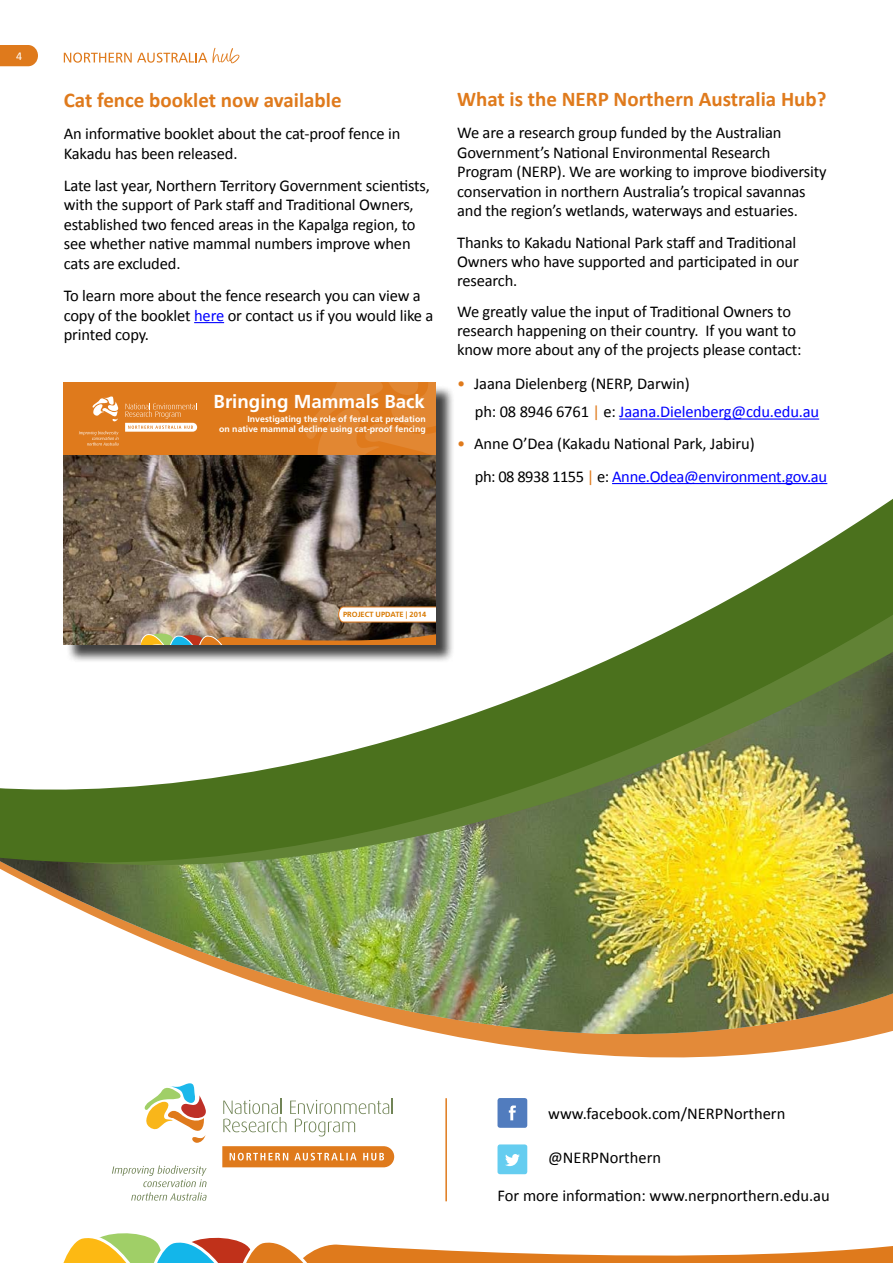
<style>
.page{position:relative;width:893px;height:1263px;background:#fff}
.page>*{position:absolute;margin:0;border:0;box-sizing:border-box;transform-origin:0 0}
.t1{font:700 21px "Calibri";color:#df7a1c}
.t2{font:700 18.75px "Frutiger LT Std";color:#fff}
.t3{font:16.5px/19.5px "Calibri";letter-spacing:-.01em;color:#000}
.t4{font:12px "Calibri";color:#fff}
.t5{font:700 8.7px/10.1px "Frutiger LT Std";color:#fff;text-align:right}
.t6{font:700 7.5px "Frutiger LT Std";color:#d87900}
.s1{color:#00f}
.s2{color:#df7a1c}
</style>
<div class="page">
<svg style="left:64px;top:1233px;width:829px;height:30px"></svg>
<svg style="left:64px;top:53px;width:143px;height:10px"></svg>
<svg style="left:213px;top:48px;width:26px;height:15px"></svg>
<svg style="left:0;top:45px;width:38px;height:21px"></svg>
<hr style="left:445px;top:1098px;width:2px;height:103px;background:#df7a1c">
<img style="left:275px;top:989px;width:618px;height:126px">
<img style="left:119px;top:928px;width:774px;height:57px">
<img style="left:0;top:322px;width:893px;height:606px">
<div style="left:497px;top:1098px;width:30px;height:30px;background:#517cbe;border-radius:3px"></div>
<svg style="left:509px;top:1105px;width:7px;height:15px"></svg>
<div style="left:497px;top:1144px;width:30px;height:30px;background:#65cdf0;border-radius:3px"></div>
<svg style="left:505px;top:1154px;width:15px;height:12px"></svg>
<svg style="left:223px;top:1099px;width:170px;height:37px"></svg>
<svg style="left:144px;top:1083px;width:62px;height:60px"></svg>
<svg style="left:112px;top:1165px;width:95px;height:35px"></svg>
<svg style="left:222px;top:1146px;width:172px;height:21px;background:#e38b3a"></svg>
<hr style="left:194px;top:322px;width:30px;height:1px;background:#00f">
<div style="left:66px;top:384px;width:389px;height:279px;background:#000;opacity:.75"></div>
<svg style="left:64px;top:382px;width:372px;height:263px;background:#6b5c4d"></svg>
<div style="left:64px;top:383px;width:372px;height:72px;background:#df7a1c"></div>
<svg style="left:79px;top:396px;width:118px;height:50px"></svg>
<svg style="left:306px;top:383px;width:130px;height:71px"></svg>
<img style="left:141px;top:606px;width:295px;height:39px">
<hr style="left:619px;top:418px;width:200px;height:2px;background:#00f">
<hr style="left:612px;top:483px;width:215px;height:1px;background:#00f">
<p class="t4" style="left:16px;top:49px;width:8px">4</p>
<p class="t1" style="left:64px;top:87px;width:279px">Cat fence booklet now available</p>
<p class="t3" style="left:64px;top:124px;width:338px">An informative booklet about the cat-proof fence in<br>Kakadu has been released.</p>
<p class="t3" style="left:64px;top:176px;width:368px">Late last year, Northern Territory Government scientists, with the support of Park staff and Traditional Owners, established two fenced areas in the Kapalga region, to see whether native mammal numbers improve when cats are excluded.</p>
<p class="t3" style="left:64px;top:286px;width:371px">To learn more about the fence research you can view a copy of the booklet <span class="s1">here</span> or contact us if you would like a printed copy.</p>
<p class="t2" style="left:214px;top:390px;width:213px">Bringing Mammals Back</p>
<p class="t5" style="left:219px;top:414px;width:208px">Investigating the role of feral cat predation<br>on native mammal decline using cat-proof fencing</p>
<p class="t1" style="left:457px;top:85px;width:371px">What is the NERP Northern Australia Hub?</p>
<p class="t3" style="left:457px;top:123px;width:371px">We are a research group funded by the Australian Government’s National Environmental Research Program (NERP). We are working to improve biodiversity conservation in northern Australia’s tropical savannas and the region’s wetlands, waterways and estuaries.</p>
<p class="t3" style="left:457px;top:233px;width:343px;line-height:18.9px">Thanks to Kakadu National Park staff and Traditional<br>Owners who have supported and participated in our research.</p>
<p class="t3" style="left:457px;top:303px;width:346px;line-height:18.9px">We greatly value the input of Traditional Owners to research happening on their country. If you want to know more about any of the projects please contact:</p>
<p class="t3" style="left:475px;top:370px;width:346px;line-height:28px;text-indent:-18px"><span class="s2">•</span> Jaana Dielenberg (NERP, Darwin)<br>ph: 08 8946 6761 <span class="s2">|</span> e: <span class="s1">Jaana.Dielenberg@cdu.edu.au</span></p>
<p class="t3" style="left:475px;top:428px;width:354px;line-height:32.2px;text-indent:-18px"><span class="s2">•</span> Anne O’Dea (Kakadu National Park, Jabiru)<br>ph: 08 8938 1155 <span class="s2">|</span> e: <span class="s1">Anne.Odea@environment.gov.au</span></p>
<p class="t6" style="left:343px;top:610px;width:85px">PROJECT UPDATE | 2014</p>
<p class="t3" style="left:548px;top:1104px;width:239px">www.facebook.com/NERPNorthern</p>
<p class="t3" style="left:548px;top:1148px;width:114px">@NERPNorthern</p>
<p class="t3" style="left:497px;top:1186px;width:334px">For more information: www.nerpnorthern.edu.au</p>
</div>
